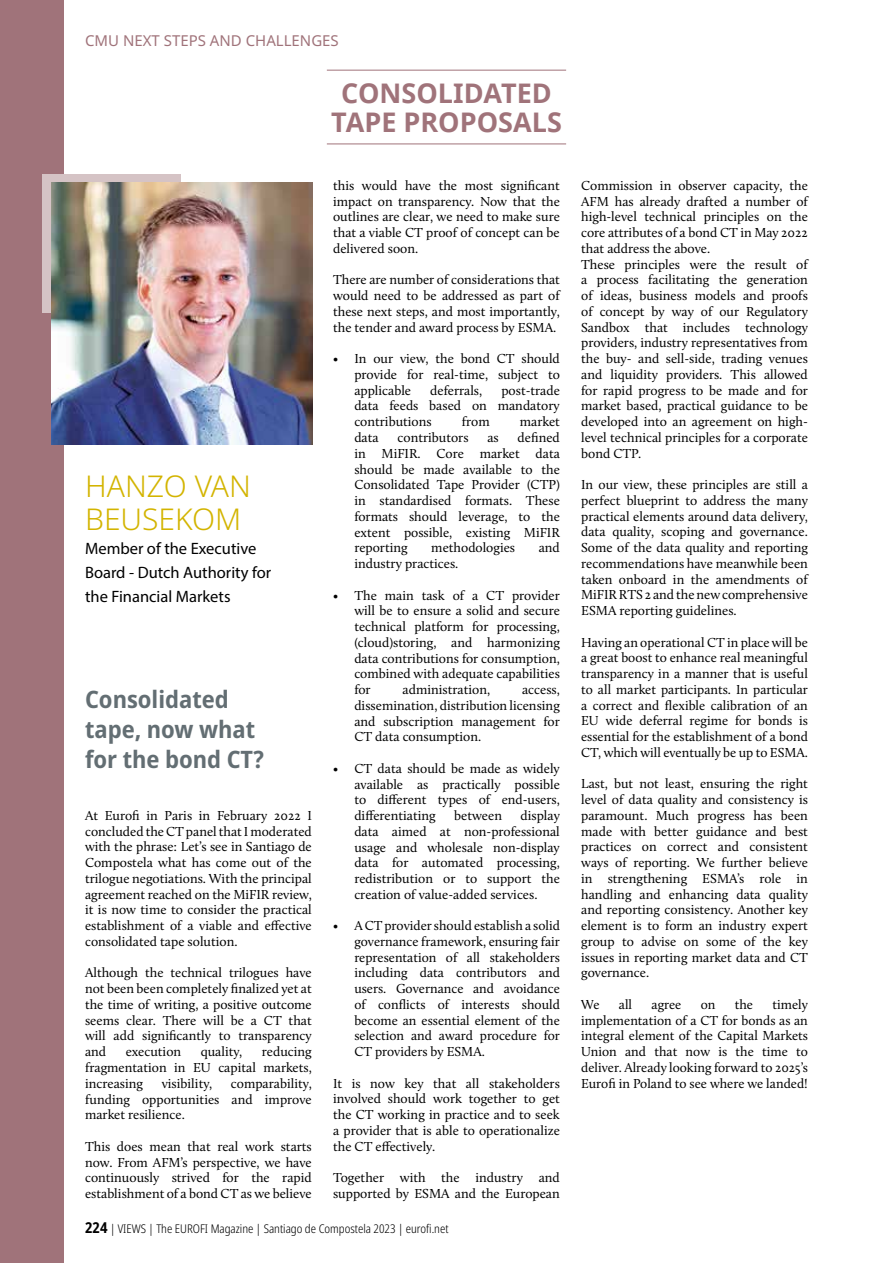
<style>
.page{position:relative;width:893px;height:1263px;background:#fff}
.page>*{position:absolute;margin:0;border:0;box-sizing:border-box;transform-origin:0 0}
.t1{font:300 30px/33px "Noto Sans";color:#d3b400}
.t2{font:700 27px/28.5px "Noto Sans";color:#a0737a;text-align:center}
.t3{font:700 semi-condensed 24px/30px "Noto Sans";color:#636e73}
.t4{font:16.5px/24px "Myriad Pro";color:#000}
.t5{font:15px "Noto Sans";color:#a0737a}
.t6{font:13.5px/15.8px "Calluna";color:#000;text-align:justify}
.t7{font:300 condensed 12px "Noto Sans";color:#000}
.s1{font-weight:700;font-size:15px}
</style>
<div class="page">
<div style="left:0;top:0;width:64px;height:1263px;background:#a0737a"></div>
<div style="left:43px;top:174px;width:138px;height:138px;background:#d5c3c5"></div>
<img style="left:51px;top:183px;width:262px;height:261px">
<hr style="left:327px;top:144px;width:239px;height:1px;background:#a0737a">
<hr style="left:327px;top:70px;width:239px;height:1px;background:#a0737a">
<p class="t5" style="left:85px;top:30px;width:255px">CMU NEXT STEPS AND CHALLENGES</p>
<h2 class="t2" style="left:331px;top:80px;width:232px">CONSOLIDATED<br>TAPE PROPOSALS</h2>
<h1 class="t1" style="left:85px;top:471px;width:167px">HANZO VAN<br>BEUSEKOM</h1>
<p class="t4" style="left:85px;top:537px;width:188px">Member of the Executive<br>Board - Dutch Authority for the Financial Markets</p>
<h3 class="t3" style="left:85px;top:685px;width:181px">Consolidated tape, now what for the bond CT?</h3>
<p class="t6" style="left:85px;top:807px;width:228px">At Eurofi in Paris in February 2022 I concluded the CT panel that I moderated with the phrase: Let’s see in Santiago de Compostela what has come out of the trilogue negotiations. With the principal agreement reached on the MiFIR review, it is now time to consider the practical establishment of a viable and effective consolidated tape solution.</p>
<p class="t6" style="left:85px;top:965px;width:228px">Although the technical trilogues have not been been completely finalized yet at the time of writing, a positive outcome seems clear. There will be a CT that will add significantly to transparency and</p>
<p class="t6" style="left:85px;top:1044px;width:228px;text-indent:177px">reducing fragmentation in EU capital markets, increasing</p>
<p class="t6" style="left:126px;top:1044px;width:57px">execution</p>
<p class="t6" style="left:201px;top:1044px;width:43px">quality,</p>
<p class="t6" style="left:85px;top:1075px;width:228px;text-indent:146px">comparability, funding opportunities and improve market resilience.</p>
<p class="t6" style="left:85px;top:1138px;width:228px">This does mean that real work starts now. From AFM’s perspective, we have continuously strived for the rapid establishment of a bond CT as we believe</p>
<p class="t6" style="left:162px;top:1075px;width:52px">visibility,</p>
<p class="t6" style="left:333px;top:177px;width:228px">this would have the most significant impact on transparency. Now that the outlines are clear, we need to make sure that a viable CT proof of concept can be delivered soon.</p>
<p class="t6" style="left:333px;top:272px;width:228px">There are number of considerations that would need to be addressed as part of these next steps, and most importantly, the tender and award process by ESMA.</p>
<p class="t6" style="left:354px;top:351px;width:207px;text-indent:-21px">• In our view, the bond CT should provide for real-time, subject to applicable</p>
<p class="t6" style="left:354px;top:382px;width:207px;text-indent:147px">post-trade data feeds based on mandatory contributions</p>
<p class="t6" style="left:430px;top:382px;width:54px">deferrals,</p>
<p class="t6" style="left:462px;top:414px;width:29px">from</p>
<p class="t6" style="left:520px;top:414px;width:42px">market</p>
<p class="t6" style="left:354px;top:429px;width:207px;text-indent:163px">defined in MiFIR. Core market data should be made available to the Consolidated Tape Provider (CTP) in standardised formats. These formats should leverage, to the extent possible, existing MiFIR reporting</p>
<p class="t6" style="left:354px;top:429px;width:26px">data</p>
<p class="t6" style="left:398px;top:429px;width:72px">contributors</p>
<p class="t6" style="left:487px;top:429px;width:13px">as</p>
<p class="t6" style="left:431px;top:540px;width:85px">methodologies</p>
<p class="t6" style="left:539px;top:540px;width:23px">and</p>
<p class="t6" style="left:354px;top:555px;width:106px">industry practices.</p>
<p class="t6" style="left:354px;top:587px;width:207px;text-indent:-21px">• The main task of a CT provider will be to ensure a solid and secure technical platform for processing, (cloud)storing, and harmonizing data contributions for consumption, combined with adequate capabilities for</p>
<p class="t6" style="left:403px;top:681px;width:89px">administration,</p>
<p class="t6" style="left:354px;top:681px;width:207px;text-indent:168px">access, dissemination, distribution licensing and subscription management for CT data consumption.</p>
<p class="t6" style="left:354px;top:760px;width:207px;text-indent:-21px">• CT data should be made as widely available as practically possible to different types of end-users, differentiating</p>
<p class="t6" style="left:354px;top:807px;width:207px;text-indent:166px">display data aimed at non-professional usage and wholesale non-display data for automated processing, redistribution or to support the creation of value-added services.</p>
<p class="t6" style="left:354px;top:918px;width:207px;text-indent:-21px">• A CT provider should establish a solid governance framework, ensuring fair representation of all stakeholders including data contributors and users. Governance and avoidance of conflicts of interests should become an essential element of the selection and award procedure for CT providers by ESMA.</p>
<p class="t6" style="left:333px;top:1075px;width:228px">It is now key that all stakeholders involved should work together to get the CT working in practice and to seek a provider that is able to operationalize the CT effectively.</p>
<p class="t6" style="left:333px;top:1170px;width:228px">Together with the industry and supported by ESMA and the European</p>
<p class="t6" style="left:454px;top:807px;width:49px">between</p>
<p class="t7" style="left:85px;top:1220px;width:365px"><span class="s1">224</span> | VIEWS | The EUROFI Magazine | Santiago de Compostela 2023 | eurofi.net</p>
<p class="t6" style="left:581px;top:177px;width:228px;text-align:left">Commission in observer capacity, the AFM has already drafted a number of high-level technical principles on the core attributes of a bond CT in May 2022 that address the above.<br>These principles were the result of a process facilitating the generation of ideas, business models and proofs of concept by way of our Regulatory Sandbox that includes technology providers, industry representatives from the buy- and sell-side, trading venues and liquidity providers. This allowed for rapid progress to be made and for market based, practical guidance to be developed into an agreement on high&shy;level technical principles for a corporate bond CTP.</p>
<p class="t6" style="left:581px;top:477px;width:228px">In our view, these principles are still a perfect blueprint to address the many practical elements around data delivery, data quality, scoping and governance.<br>Some of the data quality and reporting recommendations have meanwhile been taken onboard in the amendments of MiFIR RTS 2 and the new comprehensive ESMA reporting guidelines.</p>
<p class="t6" style="left:581px;top:634px;width:228px">Having an operational CT in place will be a great boost to enhance real meaningful transparency in a manner that is useful to all market participants. In particular a correct and flexible calibration of an EU wide deferral regime for bonds is essential for the establishment of a bond CT, which will eventually be up to ESMA.</p>
<p class="t6" style="left:581px;top:776px;width:228px">Last, but not least, ensuring the right level of data quality and consistency is paramount. Much progress has been made with better guidance and best practices on correct and consistent ways of reporting. We further believe in strengthening ESMA’s role in handling and enhancing data quality and reporting consistency. Another key element is to form an industry expert group to advise on some of the key issues in reporting market data and CT governance.</p>
<p class="t6" style="left:581px;top:996px;width:20px">We</p>
<p class="t6" style="left:619px;top:996px;width:15px">all</p>
<p class="t6" style="left:651px;top:996px;width:31px">agree</p>
<p class="t6" style="left:701px;top:996px;width:16px">on</p>
<p class="t6" style="left:735px;top:996px;width:20px">the</p>
<p class="t6" style="left:581px;top:996px;width:228px;text-indent:191px">timely implementation of a CT for bonds as an integral element of the Capital Markets Union and that now is the time to deliver. Already looking forward to 2025’s Eurofi in Poland to see where we landed!</p>
</div>
